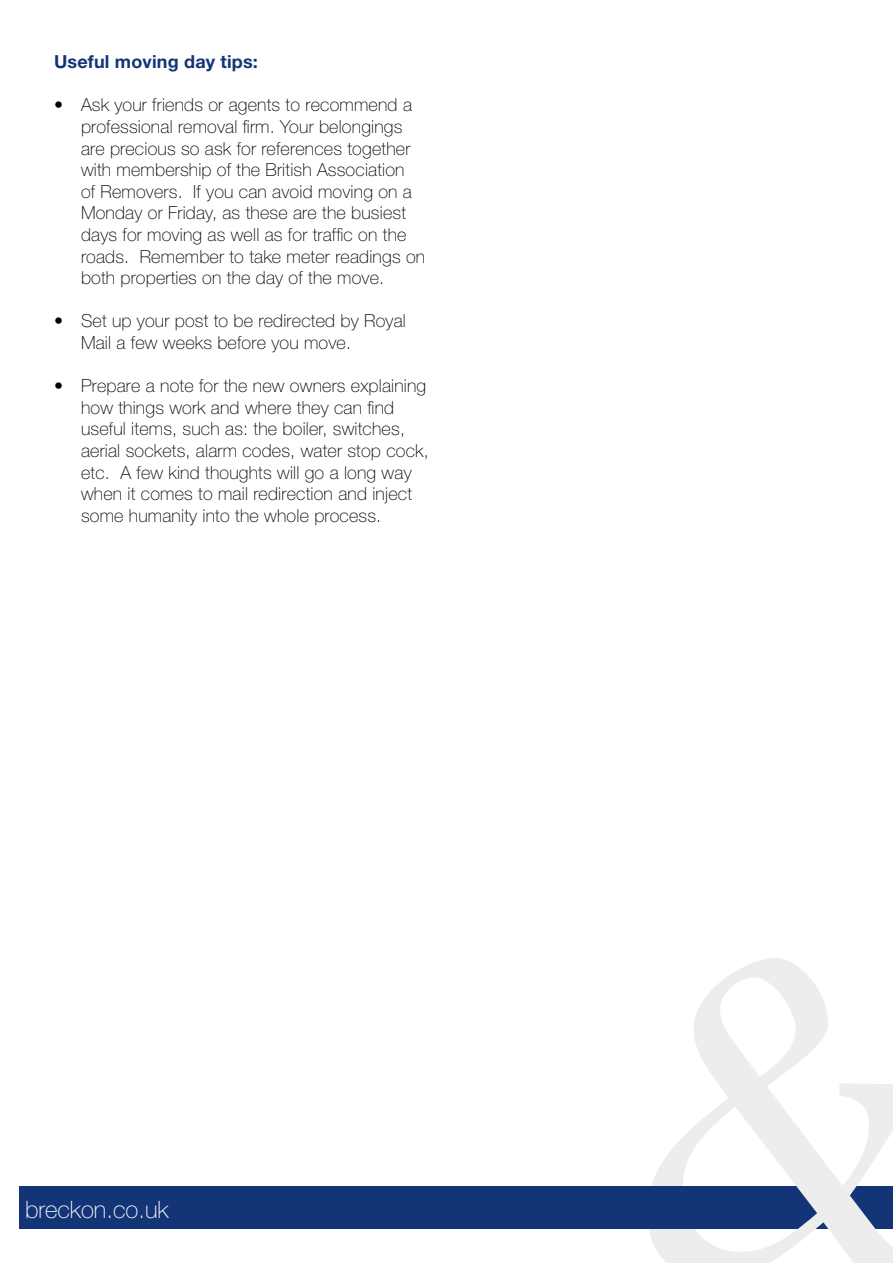
<style>
.page{position:relative;width:893px;height:1263px;background:#fff}
.page>*{position:absolute;margin:0;border:0;box-sizing:border-box;transform-origin:0 0}
.t1{font:100 24px "Helvetica Neue";color:#fff}
.t2{font:100 18px/21.6px "Helvetica Neue";letter-spacing:.01em;color:#000}
.t3{font:700 18px "Helvetica Neue";letter-spacing:.01em;color:#133578}
</style>
<div class="page">
<div style="left:19px;top:1186px;width:874px;height:43px;background:#133578"></div>
<svg style="left:649px;top:958px;width:244px;height:305px"></svg>
<div style="left:640px;top:1186px;width:104px;height:43px;background:#133578"></div>
<p class="t3" style="left:54px;top:51px;width:205px">Useful moving day tips:</p>
<p class="t2" style="left:81px;top:94px;width:346px;text-indent:-27px">• Ask your friends or agents to recommend a professional removal firm. Your belongings are precious so ask for references together with membership of the British Association<br>of Removers. If you can avoid moving on a Monday or Friday, as these are the busiest days for moving as well as for traffic on the roads. Remember to take meter readings on both properties on the day of the move.</p>
<p class="t2" style="left:81px;top:310px;width:326px;text-indent:-27px">• Set up your post to be redirected by Royal<br>Mail a few weeks before you move.</p>
<p class="t2" style="left:81px;top:375px;width:349px;text-indent:-27px">• Prepare a note for the new owners explaining how things work and where they can find useful items, such as: the boiler, switches, aerial sockets, alarm codes, water stop cock, etc. A few kind thoughts will go a long way when it comes to mail redirection and inject some humanity into the whole process.</p>
<h1 class="t1" style="left:25px;top:1195px;width:145px">breckon.co.uk</h1>
</div>
